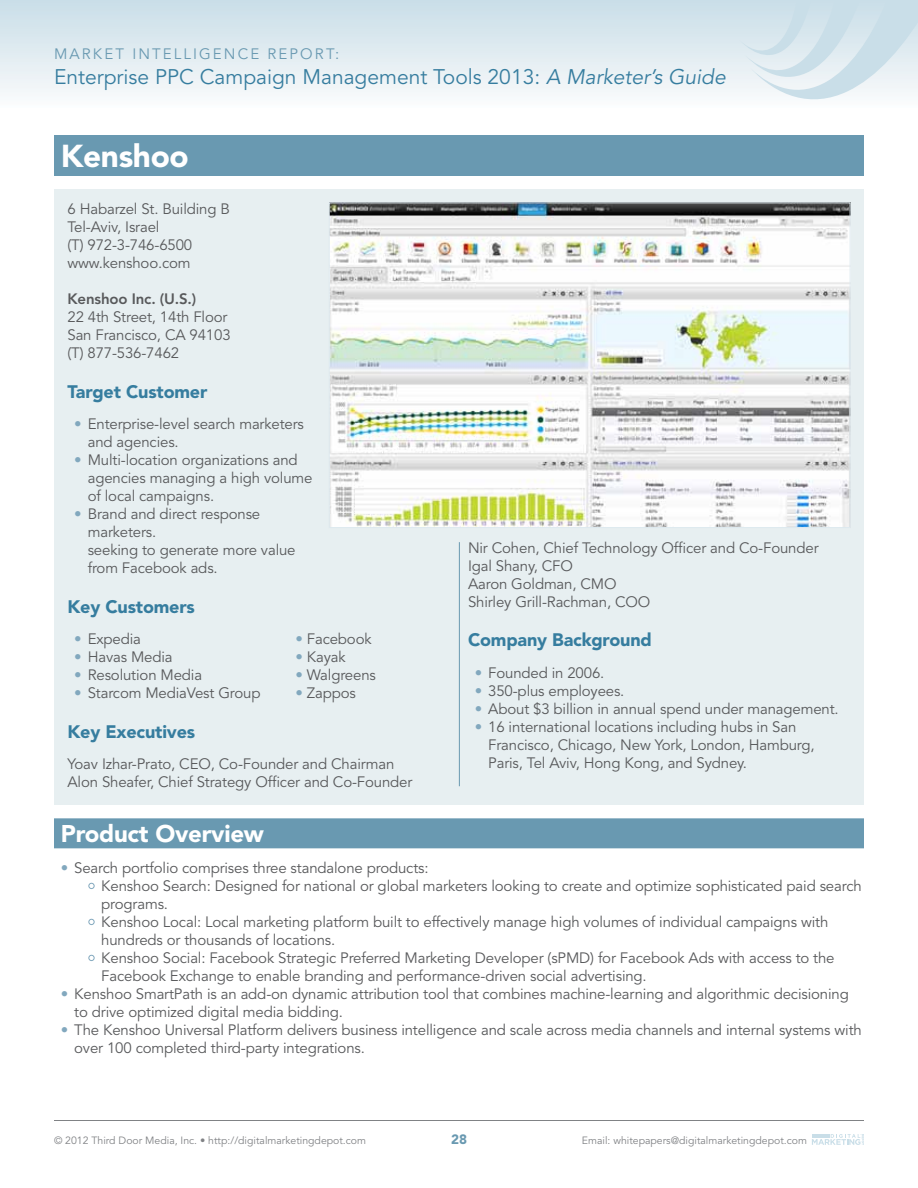
<style>
.page{position:relative;width:918px;height:1188px;background:#fff}
.page>*{position:absolute;margin:0;border:0;box-sizing:border-box;transform-origin:0 0}
.t1{font:900 31.5px "Avenir";letter-spacing:-.01em;color:#fff}
.t2{font:900 24px "Avenir";letter-spacing:-.01em;color:#fff}
.t3{font:21px "Avenir";color:#367d9f}
.t4{font:900 18px "Avenir";letter-spacing:-.01em;color:#367d9f}
.t5{font:15px/18px "Avenir";letter-spacing:-.01em;color:#58595b}
.t6{font:15px "Avenir";letter-spacing:.14em;color:#6999b1}
.t7{font:800 15px "Avenir";letter-spacing:-.01em;color:#58595b}
.t8{font:900 13.5px "Avenir";color:#6999b1}
.t9{font:10.5px "Avenir";color:#808285}
.s1{font-style:italic}
.s2{color:#82a8be}
</style>
<div class="page">
<div style="left:0;top:0;width:918px;height:108px;background:linear-gradient(to bottom,#c8dde7,#fbfcfc)"></div>
<svg style="left:740px;top:0;width:178px;height:108px"></svg>
<hr style="left:54px;top:1120px;width:810px;height:1px;background:#808285">
<svg style="left:812px;top:1134px;width:52px;height:11px"></svg>
<div style="left:54px;top:135px;width:810px;height:41px;background:#6999b1"></div>
<div style="left:54px;top:189px;width:810px;height:615px;background:#e7eff1"></div>
<img style="left:331px;top:204px;width:517px;height:322px">
<hr style="left:459px;top:542px;width:1px;height:244px;background:#6999b1">
<div style="left:54px;top:818px;width:810px;height:30px;background:#6999b1"></div>
<div style="left:88px;top:883px;width:7px;height:6px;border:1px solid #82a8be;border-radius:50%"></div>
<div style="left:88px;top:919px;width:7px;height:6px;border:1px solid #82a8be;border-radius:50%"></div>
<div style="left:88px;top:955px;width:7px;height:6px;border:1px solid #82a8be;border-radius:50%"></div>
<p class="t6" style="left:54px;top:45px;width:287px">MARKET INTELLIGENCE REPORT:</p>
<h3 class="t3" style="left:54px;top:65px;width:673px">Enterprise PPC Campaign Management Tools 2013: <span class="s1">A Marketer’s Guide</span></h3>
<h1 class="t1" style="left:61px;top:137px;width:130px">Kenshoo</h1>
<p class="t5" style="left:68px;top:200px;width:164px">6 Habarzel St. Building B<br>Tel-Aviv, Israel<br>(T) 972-3-746-6500 www.kenshoo.com</p>
<p class="t7" style="left:68px;top:290px;width:130px">Kenshoo Inc. (U.S.)</p>
<p class="t5" style="left:68px;top:308px;width:165px">22 4th Street, 14th Floor<br>San Francisco, CA 94103 (T) 877-536-7462</p>
<p class="t4" style="left:68px;top:380px;width:141px">Target Customer</p>
<p class="t5" style="left:88px;top:415px;width:218px;text-indent:-14px"><span class="s2">•</span> Enterprise-level search marketers and agencies.</p>
<p class="t5" style="left:88px;top:451px;width:226px;text-indent:-14px"><span class="s2">•</span> Multi-location organizations and agencies managing a high volume of local campaigns.</p>
<p class="t5" style="left:88px;top:505px;width:209px;text-indent:-14px"><span class="s2">•</span> Brand and direct response marketers.<br>seeking to generate more value from Facebook ads.</p>
<p class="t4" style="left:68px;top:595px;width:129px">Key Customers</p>
<p class="t5" style="left:74px;top:630px;width:68px"><span class="s2">•</span> Expedia</p>
<p class="t5" style="left:296px;top:630px;width:78px"><span class="s2">•</span> Facebook</p>
<p class="t5" style="left:74px;top:648px;width:100px"><span class="s2">•</span> Havas Media</p>
<p class="t5" style="left:296px;top:648px;width:52px"><span class="s2">•</span> Kayak</p>
<p class="t5" style="left:74px;top:666px;width:129px"><span class="s2">•</span> Resolution Media</p>
<p class="t5" style="left:296px;top:666px;width:82px"><span class="s2">•</span> Walgreens</p>
<p class="t5" style="left:74px;top:684px;width:188px"><span class="s2">•</span> Starcom MediaVest Group</p>
<p class="t5" style="left:296px;top:684px;width:62px"><span class="s2">•</span> Zappos</p>
<p class="t4" style="left:68px;top:721px;width:129px">Key Executives</p>
<p class="t5" style="left:68px;top:755px;width:346px">Yoav Izhar-Prato, CEO, Co-Founder and Chairman<br>Alon Sheafer, Chief Strategy Officer and Co-Founder</p>
<p class="t5" style="left:468px;top:539px;width:352px">Nir Cohen, Chief Technology Officer and Co-Founder<br>Igal Shany, CFO<br>Aaron Goldman, CMO<br>Shirley Grill-Rachman, COO</p>
<p class="t4" style="left:468px;top:629px;width:185px">Company Background</p>
<p class="t5" style="left:475px;top:664px;width:131px"><span class="s2">•</span> Founded in 2006.</p>
<p class="t5" style="left:475px;top:682px;width:151px"><span class="s2">•</span> 350-plus employees.</p>
<p class="t5" style="left:475px;top:700px;width:365px"><span class="s2">•</span> About $3 billion in annual spend under management.</p>
<p class="t5" style="left:488px;top:718px;width:328px;text-indent:-14px"><span class="s2">•</span> 16 international locations including hubs in San<br>Francisco, Chicago, New York, London, Hamburg,<br>Paris, Tel Aviv, Hong Kong, and Sydney.</p>
<h2 class="t2" style="left:61px;top:819px;width:205px">Product Overview</h2>
<p class="t5" style="left:101px;top:859px;width:762px;text-indent:-40px"><span class="s2">•</span> Search portfolio comprises three standalone products:<br>Kenshoo Search: Designed for national or global marketers looking to create and optimize sophisticated paid search programs.<br>Kenshoo Local: Local marketing platform built to effectively manage high volumes of individual campaigns with hundreds or thousands of locations.<br>Kenshoo Social: Facebook Strategic Preferred Marketing Developer (sPMD) for Facebook Ads with access to the Facebook Exchange to enable branding and performance-driven social advertising.</p>
<p class="t5" style="left:74px;top:985px;width:776px;text-indent:-14px"><span class="s2">•</span> Kenshoo SmartPath is an add-on dynamic attribution tool that combines machine-learning and algorithmic decisioning to drive optimized digital media bidding.</p>
<p class="t5" style="left:74px;top:1021px;width:789px;text-indent:-14px"><span class="s2">•</span> The Kenshoo Universal Platform delivers business intelligence and scale across media channels and internal systems with over 100 completed third-party integrations.</p>
<p class="t9" style="left:54px;top:1135px;width:314px">© 2012 Third Door Media, Inc. • http://digitalmarketingdepot.com</p>
<p class="t8" style="left:451px;top:1131px;width:17px">28</p>
<p class="t9" style="left:582px;top:1135px;width:227px">Email: whitepapers@digitalmarketingdepot.com</p>
</div>
